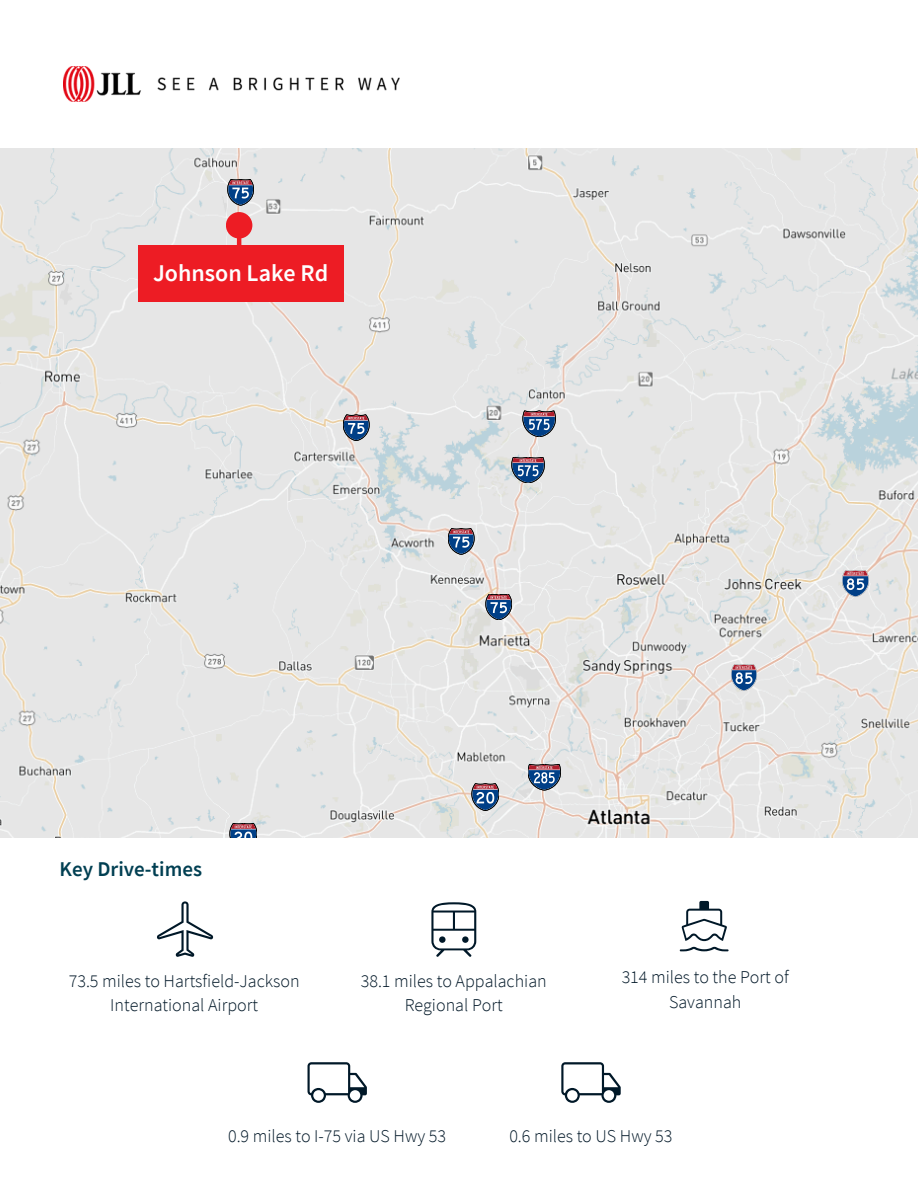
<style>
.page{position:relative;width:918px;height:1188px;background:#fff}
.page>*{position:absolute;margin:0;border:0;box-sizing:border-box;transform-origin:0 0}
.t1{font:600 24px "Source Sans Pro";color:#fefefe}
.t2{font:600 21px "Source Sans Pro";color:#003f52}
.t3{font:300 18px/24.8px "Source Sans Pro";color:#011727;text-align:center}
</style>
<div class="page">
<img style="left:0;top:148px;width:918px;height:690px">
<div style="left:138px;top:245px;width:205px;height:56px;background:#ed1c24"></div>
<div style="left:226px;top:212px;width:26px;height:27px;background:#ed1c24;border-radius:50%"></div>
<hr style="left:237px;top:227px;width:4px;height:26px;background:#ed1c24">
<svg style="left:343px;top:415px;width:26px;height:26px"></svg>
<svg style="left:448px;top:528px;width:26px;height:26px"></svg>
<svg style="left:486px;top:594px;width:26px;height:26px"></svg>
<svg style="left:228px;top:179px;width:26px;height:26px"></svg>
<svg style="left:472px;top:784px;width:27px;height:27px"></svg>
<svg style="left:230px;top:823px;width:27px;height:15px"></svg>
<svg style="left:523px;top:411px;width:33px;height:26px"></svg>
<svg style="left:512px;top:457px;width:32px;height:26px"></svg>
<svg style="left:528px;top:764px;width:33px;height:26px"></svg>
<img style="left:731px;top:665px;width:26px;height:26px">
<img style="left:843px;top:571px;width:26px;height:26px">
<svg style="left:157px;top:901px;width:56px;height:56px"></svg>
<svg style="left:431px;top:902px;width:45px;height:55px"></svg>
<svg style="left:308px;top:1062px;width:59px;height:41px"></svg>
<svg style="left:680px;top:901px;width:49px;height:50px"></svg>
<svg style="left:561px;top:1062px;width:60px;height:41px"></svg>
<img style="left:64px;top:67px;width:335px;height:35px">
<p class="t1" style="left:153px;top:257px;width:177px">Johnson Lake Rd</p>
<p class="t2" style="left:60px;top:855px;width:144px">Key Drive-times</p>
<h1 class="t3" style="left:69px;top:968px;width:232px">73.5 miles to Hartsfield-Jackson<br>International Airport</h1>
<p class="t3" style="left:361px;top:968px;width:187px">38.1 miles to Appalachian<br>Regional Port</p>
<p class="t3" style="left:622px;top:964px;width:169px">314 miles to the Port of<br>Savannah</p>
<p class="t3" style="left:228px;top:1123px;width:220px">0.9 miles to I-75 via US Hwy 53</p>
<p class="t3" style="left:509px;top:1123px;width:165px">0.6 miles to US Hwy 53</p>
</div>
